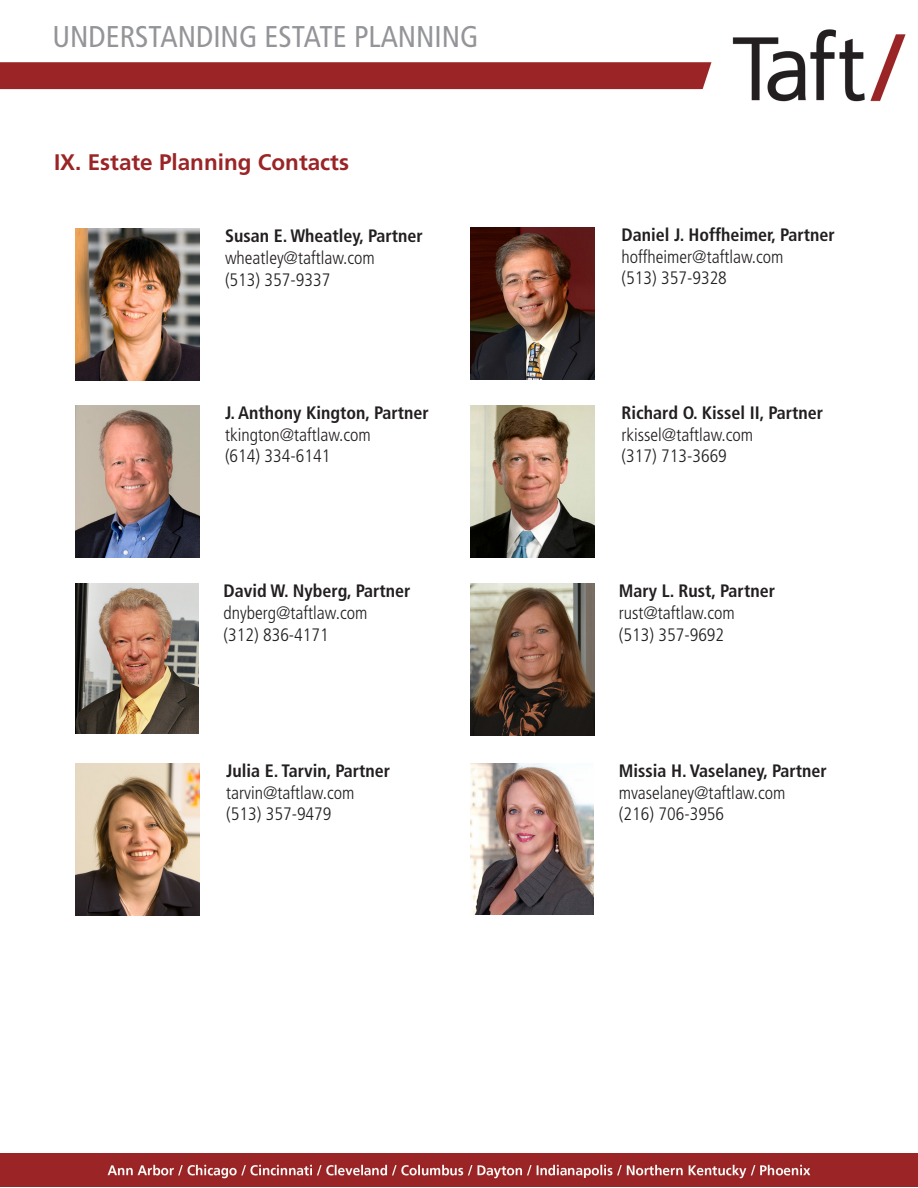
<style>
.page{position:relative;width:918px;height:1188px;background:#fff}
.page>*{position:absolute;margin:0;border:0;box-sizing:border-box;transform-origin:0 0}
.t1{font:condensed 30px "Frutiger LT Std";color:#939598}
.t2{font:700 22.5px "Frutiger LT Std";color:#9a2426}
.t3{font:300 condensed 18px "Frutiger LT Std";color:#231f20}
.t4{font:700 condensed 18px "Frutiger LT Std";color:#231f20}
</style>
<div class="page">
<img style="left:0;top:29px;width:906px;height:73px">
<img style="left:0;top:1153px;width:918px;height:33px">
<img style="left:75px;top:229px;width:125px;height:151px">
<img style="left:75px;top:406px;width:125px;height:151px">
<img style="left:470px;top:584px;width:125px;height:151px">
<img style="left:470px;top:764px;width:124px;height:151px">
<img style="left:470px;top:227px;width:125px;height:152px">
<img style="left:470px;top:406px;width:125px;height:151px">
<img style="left:75px;top:764px;width:125px;height:151px">
<img style="left:75px;top:584px;width:123px;height:150px">
<h1 class="t1" style="left:52px;top:19px;width:428px">UNDERSTANDING ESTATE PLANNING</h1>
<p class="t2" style="left:54px;top:149px;width:297px">IX. Estate Planning Contacts</p>
<p class="t4" style="left:225px;top:225px;width:199px">Susan E. Wheatley, Partner</p>
<p class="t3" style="left:225px;top:248px;width:151px">wheatley@taftlaw.com</p>
<p class="t3" style="left:225px;top:269px;width:107px">(513) 357-9337</p>
<p class="t4" style="left:225px;top:402px;width:205px">J. Anthony Kington, Partner</p>
<p class="t3" style="left:225px;top:424px;width:147px">tkington@taftlaw.com</p>
<p class="t3" style="left:225px;top:446px;width:107px">(614) 334-6141</p>
<p class="t4" style="left:224px;top:580px;width:188px">David W. Nyberg, Partner</p>
<p class="t3" style="left:224px;top:602px;width:145px">dnyberg@taftlaw.com</p>
<p class="t3" style="left:224px;top:624px;width:107px">(312) 836-4171</p>
<p class="t4" style="left:226px;top:760px;width:165px">Julia E. Tarvin, Partner</p>
<p class="t3" style="left:226px;top:782px;width:130px">tarvin@taftlaw.com</p>
<p class="t3" style="left:226px;top:804px;width:107px">(513) 357-9479</p>
<p class="t4" style="left:622px;top:224px;width:215px">Daniel J. Hoffheimer, Partner</p>
<p class="t3" style="left:622px;top:246px;width:163px">hoffheimer@taftlaw.com</p>
<p class="t3" style="left:622px;top:268px;width:107px">(513) 357-9328</p>
<p class="t4" style="left:622px;top:402px;width:203px">Richard O. Kissel II, Partner</p>
<p class="t3" style="left:622px;top:424px;width:133px">rkissel@taftlaw.com</p>
<p class="t3" style="left:622px;top:446px;width:107px">(317) 713-3669</p>
<p class="t4" style="left:619px;top:580px;width:158px">Mary L. Rust, Partner</p>
<p class="t3" style="left:619px;top:602px;width:117px">rust@taftlaw.com</p>
<p class="t3" style="left:619px;top:624px;width:107px">(513) 357-9692</p>
<p class="t4" style="left:619px;top:760px;width:210px">Missia H. Vaselaney, Partner</p>
<p class="t3" style="left:619px;top:782px;width:168px">mvaselaney@taftlaw.com</p>
<p class="t3" style="left:619px;top:804px;width:107px">(216) 706-3956</p>
</div>
